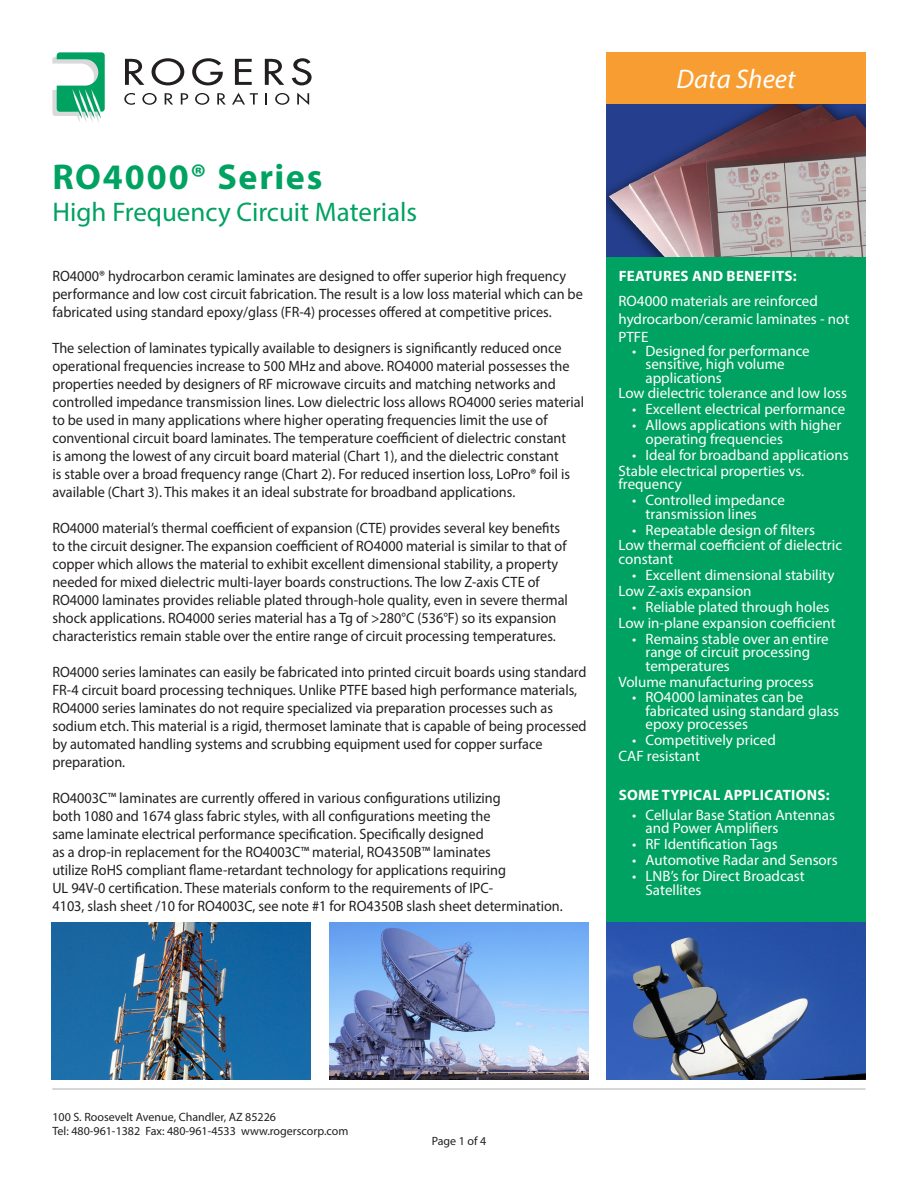
<style>
.page{position:relative;width:918px;height:1188px;background:#fff}
.page>*{position:absolute;margin:0;border:0;box-sizing:border-box;transform-origin:0 0}
.t1{font:700 36px "Myriad Pro";letter-spacing:.05em;color:#00a261}
.t2{font:27px "Myriad Pro";color:#00a261}
.t3{font:italic 27px "Myriad Pro";color:#fff}
.body_copy{font:15px/18px "Myriad Pro";color:#231f20;scale:.95 1}
.BULLET{font:15px/13.5px "Myriad Pro";color:#fff}
.t4{font:700 15px "Myriad Pro";letter-spacing:.02em;color:#fff}
.t5{font:12px/14.4px "Myriad Pro";color:#231f20}
</style>
<div class="page">
<hr style="left:52px;top:1089px;width:814px;height:1px;background:#aeafb3">
<div style="left:607px;top:100px;width:259px;height:980px;background:#00a261"></div>
<img style="left:329px;top:922px;width:260px;height:158px">
<img style="left:607px;top:104px;width:259px;height:152px">
<img style="left:51px;top:922px;width:259px;height:158px">
<img style="left:606px;top:922px;width:259px;height:158px">
<svg style="left:52px;top:52px;width:53px;height:70px"></svg>
<svg style="left:125px;top:59px;width:19px;height:26px"></svg>
<svg style="left:152px;top:58px;width:32px;height:27px"></svg>
<svg style="left:192px;top:58px;width:31px;height:27px"></svg>
<svg style="left:235px;top:59px;width:17px;height:26px"></svg>
<svg style="left:265px;top:59px;width:19px;height:26px"></svg>
<svg style="left:292px;top:58px;width:20px;height:27px"></svg>
<svg style="left:124px;top:93px;width:11px;height:12px"></svg>
<svg style="left:142px;top:93px;width:15px;height:12px"></svg>
<svg style="left:165px;top:93px;width:8px;height:12px"></svg>
<svg style="left:181px;top:93px;width:7px;height:12px"></svg>
<svg style="left:195px;top:93px;width:14px;height:12px"></svg>
<svg style="left:217px;top:93px;width:9px;height:12px"></svg>
<svg style="left:232px;top:93px;width:26px;height:12px"></svg>
<svg style="left:266px;top:93px;width:1px;height:12px"></svg>
<svg style="left:275px;top:93px;width:14px;height:12px"></svg>
<svg style="left:297px;top:93px;width:12px;height:12px"></svg>
<div style="left:606px;top:52px;width:260px;height:52px;background:#f89d31"></div>
<p class="t1" style="left:52px;top:153px;width:271px">RO4000® Series</p>
<p class="t2" style="left:52px;top:196px;width:366px">High Frequency Circuit Materials</p>
<p class="body_copy" style="left:52px;top:267px;width:560px">RO4000® hydrocarbon ceramic laminates are designed to offer superior high frequency performance and low cost circuit fabrication. The result is a low loss material which can be fabricated using standard epoxy/glass (FR-4) processes offered at competitive prices.</p>
<p class="body_copy" style="left:52px;top:339px;width:561px">The selection of laminates typically available to designers is significantly reduced once operational frequencies increase to 500 MHz and above. RO4000 material possesses the properties needed by designers of RF microwave circuits and matching networks and controlled impedance transmission lines. Low dielectric loss allows RO4000 series material to be used in many applications where higher operating frequencies limit the use of conventional circuit board laminates. The temperature coefficient of dielectric constant<br>is among the lowest of any circuit board material (Chart 1), and the dielectric constant<br>is stable over a broad frequency range (Chart 2). For reduced insertion loss, LoPro® foil is available (Chart 3). This makes it an ideal substrate for broadband applications.</p>
<p class="body_copy" style="left:52px;top:519px;width:544px">RO4000 material’s thermal coefficient of expansion (CTE) provides several key benefits to the circuit designer. The expansion coefficient of RO4000 material is similar to that of copper which allows the material to exhibit excellent dimensional stability, a property needed for mixed dielectric multi-layer boards constructions. The low Z-axis CTE of RO4000 laminates provides reliable plated through-hole quality, even in severe thermal shock applications. RO4000 series material has a Tg of &gt;280°C (536°F) so its expansion characteristics remain stable over the entire range of circuit processing temperatures.</p>
<p class="body_copy" style="left:52px;top:663px;width:564px">RO4000 series laminates can easily be fabricated into printed circuit boards using standard FR-4 circuit board processing techniques. Unlike PTFE based high performance materials, RO4000 series laminates do not require specialized via preparation processes such as sodium etch. This material is a rigid, thermoset laminate that is capable of being processed by automated handling systems and scrubbing equipment used for copper surface preparation.</p>
<p class="body_copy" style="left:52px;top:789px;width:474px">RO4003C™ laminates are currently offered in various configurations utilizing</p>
<p class="body_copy" style="left:52px;top:807px;width:463px">both 1080 and 1674 glass fabric styles, with all configurations meeting the</p>
<p class="body_copy" style="left:52px;top:825px;width:456px">same laminate electrical performance specification. Specifically designed</p>
<p class="body_copy" style="left:52px;top:843px;width:463px">as a drop-in replacement for the RO4003C™ material, RO4350B™ laminates</p>
<p class="body_copy" style="left:52px;top:861px;width:479px">utilize RoHS compliant flame-retardant technology for applications requiring</p>
<p class="body_copy" style="left:52px;top:879px;width:465px">UL 94V-0 certification. These materials conform to the requirements of IPC-</p>
<p class="body_copy" style="left:52px;top:897px;width:539px">4103, slash sheet /10 for RO4003C, see note #1 for RO4350B slash sheet determination.</p>
<p class="t3" style="left:676px;top:63px;width:121px">Data Sheet</p>
<p class="t4" style="left:619px;top:266px;width:179px">FEATURES AND BENEFITS:</p>
<p class="BULLET" style="left:619px;top:292px;width:232px;line-height:18px">RO4000 materials are reinforced hydrocarbon/ceramic laminates - not<br>PTFE</p>
<p class="BULLET" style="left:646px;top:343px;width:166px;text-indent:-14px">• Designed for performance sensitive, high volume applications</p>
<p class="BULLET" style="left:619px;top:386px;width:230px">Low dielectric tolerance and low loss</p>
<p class="BULLET" style="left:632px;top:402px;width:215px">• Excellent electrical performance</p>
<p class="BULLET" style="left:646px;top:418px;width:197px;text-indent:-14px">• Allows applications with higher operating frequencies</p>
<p class="BULLET" style="left:632px;top:448px;width:218px">• Ideal for broadband applications</p>
<p class="BULLET" style="left:619px;top:464px;width:187px">Stable electrical properties vs. frequency</p>
<p class="BULLET" style="left:646px;top:493px;width:141px;text-indent:-14px">• Controlled impedance transmission lines</p>
<p class="BULLET" style="left:632px;top:522px;width:184px">• Repeatable design of filters</p>
<p class="BULLET" style="left:619px;top:538px;width:225px">Low thermal coefficient of dielectric constant</p>
<p class="BULLET" style="left:632px;top:568px;width:204px">• Excellent dimensional stability</p>
<p class="BULLET" style="left:619px;top:584px;width:135px">Low Z-axis expansion</p>
<p class="BULLET" style="left:632px;top:600px;width:199px">• Reliable plated through holes</p>
<p class="BULLET" style="left:619px;top:616px;width:219px">Low in-plane expansion coefficient</p>
<p class="BULLET" style="left:646px;top:632px;width:185px;text-indent:-14px">• Remains stable over an entire range of circuit processing temperatures</p>
<p class="BULLET" style="left:619px;top:675px;width:197px">Volume manufacturing process</p>
<p class="BULLET" style="left:646px;top:690px;width:195px;text-indent:-14px">• RO4000 laminates can be fabricated using standard glass epoxy processes</p>
<p class="BULLET" style="left:632px;top:733px;width:145px">• Competitively priced</p>
<p class="BULLET" style="left:619px;top:749px;width:83px">CAF resistant</p>
<p class="t4" style="left:619px;top:785px;width:212px">SOME TYPICAL APPLICATIONS:</p>
<p class="BULLET" style="left:646px;top:808px;width:191px;text-indent:-14px">• Cellular Base Station Antennas and Power Amplifiers</p>
<p class="BULLET" style="left:632px;top:837px;width:147px">• RF Identification Tags</p>
<p class="BULLET" style="left:632px;top:853px;width:207px">• Automotive Radar and Sensors</p>
<p class="BULLET" style="left:646px;top:869px;width:161px;text-indent:-14px">• LNB’s for Direct Broadcast<br>Satellites</p>
<p class="t5" style="left:52px;top:1109px;width:298px">100 S. Roosevelt Avenue, Chandler, AZ 85226<br>Tel: 480-961-1382 Fax: 480-961-4533 www.rogerscorp.com</p>
<p class="t5" style="left:432px;top:1133px;width:56px">Page 1 of 4</p>
</div>
